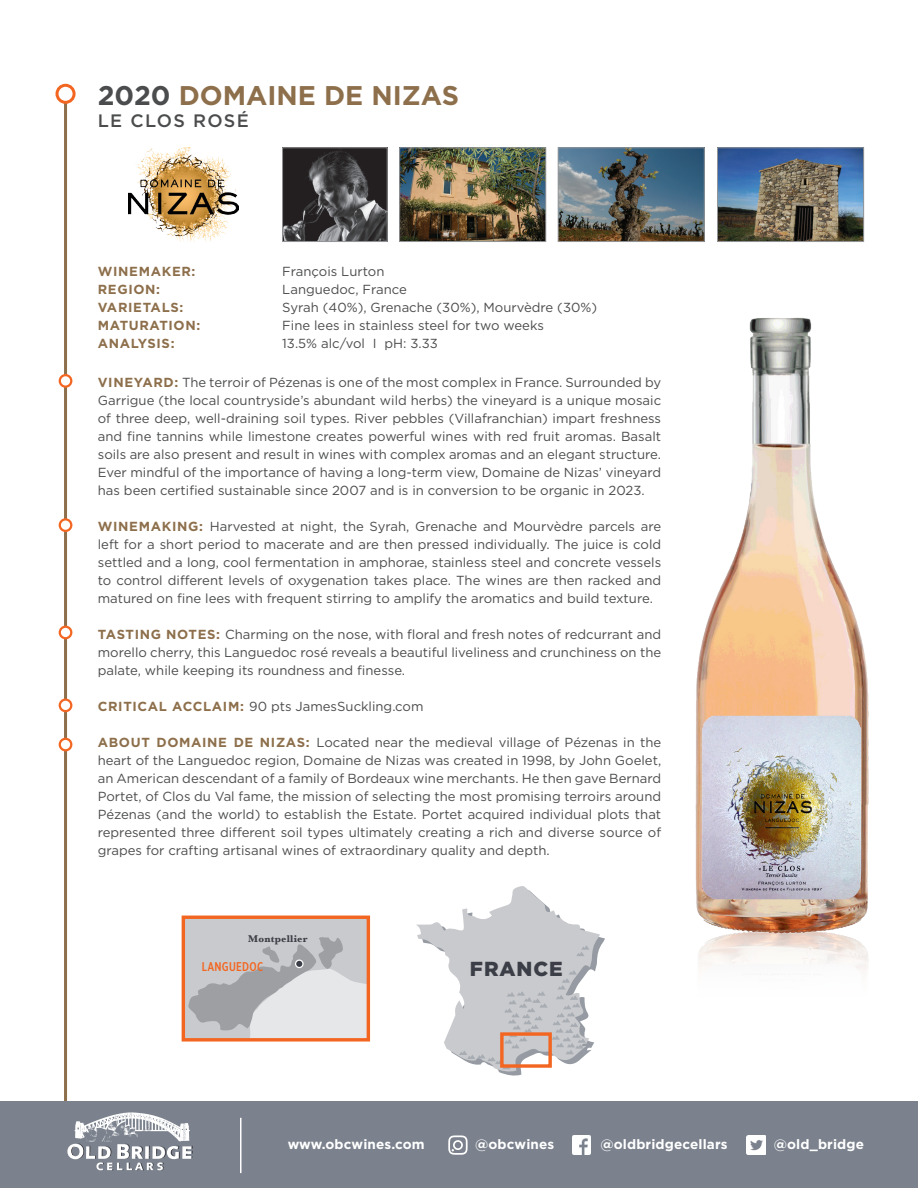
<style>
.page{position:relative;width:918px;height:1188px;background:#fff}
.page>*{position:absolute;margin:0;border:0;box-sizing:border-box;transform-origin:0 0}
.t1{font:700 27px "Gotham";color:#8d6f4b}
.t2{font:900 20.25px "Gotham";letter-spacing:.05em;color:#3b3e46}
.t3{font:500 18px "Gotham";letter-spacing:.075em;color:#4b4c4d}
.space{font:700 13.5px "Gotham";letter-spacing:.01em;color:#fff}
.Tasting_Notes_Paragr{font:13.2px/18px "Gotham";color:#4b4c4d;text-align:justify}
.Tasting_Notes_Paragr-2{font:700 13.2px "Gotham";letter-spacing:.05em;color:#8d6f4b}
.t4{font:500 12.75px "Gotham X Narrow";letter-spacing:.025em;color:#f36621}
.t5{font:700 10.2px "Baskerville";letter-spacing:.025em;color:#3b3e46}
.s1{color:#4b4c4d}
.s2{font-weight:700;color:#8d6f4b}
</style>
<div class="page">
<img style="left:129px;top:148px;width:110px;height:94px">
<img style="left:698px;top:934px;width:171px;height:36px">
<img style="left:696px;top:318px;width:173px;height:616px">
<hr style="left:64px;top:85px;width:3px;height:1026px;background:#8d6f4b">
<img style="left:284px;top:149px;width:102px;height:91px">
<div style="left:282px;top:147px;width:106px;height:95px;border:1px solid #939598"></div>
<img style="left:560px;top:149px;width:143px;height:91px">
<div style="left:558px;top:147px;width:147px;height:95px;border:1px solid #939598"></div>
<img style="left:401px;top:149px;width:143px;height:91px">
<div style="left:399px;top:147px;width:147px;height:95px;border:1px solid #939598"></div>
<div style="left:57px;top:85px;width:17px;height:17px;background:#fff;border-radius:50%"></div>
<div style="left:56px;top:84px;width:20px;height:20px;border:3px solid #f36621;border-radius:50%"></div>
<img style="left:719px;top:149px;width:143px;height:91px">
<div style="left:717px;top:147px;width:147px;height:95px;border:1px solid #939598"></div>
<div style="left:60px;top:519px;width:11px;height:12px;background:#fff;border-radius:50%"></div>
<div style="left:59px;top:518px;width:13px;height:14px;border:2px solid #f36621;border-radius:50%"></div>
<div style="left:60px;top:700px;width:11px;height:11px;background:#fff;border-radius:50%"></div>
<div style="left:59px;top:698px;width:13px;height:14px;border:2px solid #f36621;border-radius:50%"></div>
<div style="left:60px;top:739px;width:11px;height:11px;background:#fff;border-radius:50%"></div>
<div style="left:59px;top:738px;width:13px;height:13px;border:2px solid #f36621;border-radius:50%"></div>
<div style="left:60px;top:375px;width:11px;height:12px;background:#fff;border-radius:50%"></div>
<div style="left:59px;top:374px;width:13px;height:14px;border:2px solid #f36621;border-radius:50%"></div>
<div style="left:60px;top:627px;width:11px;height:11px;background:#fff;border-radius:50%"></div>
<div style="left:59px;top:626px;width:13px;height:13px;border:2px solid #f36621;border-radius:50%"></div>
<div style="left:182px;top:916px;width:188px;height:126px;border:3px solid #f36621"></div>
<svg style="left:183px;top:917px;width:185px;height:123px;background:#cac3c2"></svg>
<div style="left:296px;top:960px;width:7px;height:8px;background:#3b3e46;border-radius:50%"></div>
<div style="left:295px;top:960px;width:9px;height:8px;border:1px solid #fff;border-radius:50%"></div>
<svg style="left:416px;top:886px;width:189px;height:190px"></svg>
<div style="left:500px;top:1032px;width:52px;height:36px;border:3px solid #f36621"></div>
<div style="left:0;top:1102px;width:918px;height:86px;background:#7b828d"></div>
<img style="left:572px;top:1136px;width:19px;height:18px">
<img style="left:747px;top:1135px;width:19px;height:20px">
<svg style="left:448px;top:1135px;width:20px;height:20px"></svg>
<svg style="left:67px;top:1145px;width:4px;height:13px"></svg>
<img style="left:74px;top:1112px;width:115px;height:30px">
<img style="left:71px;top:1144px;width:122px;height:27px">
<hr style="left:240px;top:1118px;width:2px;height:55px;background:#fff">
<p class="t1" style="left:98px;top:79px;width:363px"><span class="s1">2020</span> DOMAINE DE NIZAS</p>
<p class="t3" style="left:98px;top:110px;width:153px">LE CLOS ROSÉ</p>
<p class="Tasting_Notes_Paragr-2" style="left:98px;top:263px;width:99px">WINEMAKER:</p>
<p class="Tasting_Notes_Paragr" style="left:282px;top:262px;width:104px">François Lurton</p>
<p class="Tasting_Notes_Paragr-2" style="left:98px;top:281px;width:64px">REGION:</p>
<p class="Tasting_Notes_Paragr" style="left:282px;top:280px;width:126px">Languedoc, France</p>
<p class="Tasting_Notes_Paragr-2" style="left:98px;top:299px;width:87px">VARIETALS:</p>
<p class="Tasting_Notes_Paragr" style="left:282px;top:298px;width:316px">Syrah (40%), Grenache (30%), Mourvèdre (30%)</p>
<p class="Tasting_Notes_Paragr-2" style="left:98px;top:317px;width:104px">MATURATION:</p>
<p class="Tasting_Notes_Paragr" style="left:282px;top:316px;width:263px">Fine lees in stainless steel for two weeks</p>
<p class="Tasting_Notes_Paragr-2" style="left:98px;top:335px;width:78px">ANALYSIS:</p>
<p class="Tasting_Notes_Paragr" style="left:282px;top:334px;width:157px">13.5% alc/vol I pH: 3.33</p>
<p class="Tasting_Notes_Paragr" style="left:98px;top:373px;width:565px"><span class="s2">VINEYARD:</span> The terroir of Pézenas is one of the most complex in France. Surrounded by Garrigue (the local countryside’s abundant wild herbs) the vineyard is a unique mosaic of three deep, well-draining soil types. River pebbles (Villafranchian) impart freshness and fine tannins while limestone creates powerful wines with red fruit aromas. Basalt soils are also present and result in wines with complex aromas and an elegant structure.<br>Ever mindful of the importance of having a long-term view, Domaine de Nizas’ vineyard has been certified sustainable since 2007 and is in conversion to be organic in 2023.</p>
<p class="Tasting_Notes_Paragr" style="left:98px;top:517px;width:565px"><span class="s2">WINEMAKING:</span> Harvested at night, the Syrah, Grenache and Mourvèdre parcels are left for a short period to macerate and are then pressed individually. The juice is cold settled and a long, cool fermentation in amphorae, stainless steel and concrete vessels to control different levels of oxygenation takes place. The wines are then racked and matured on fine lees with frequent stirring to amplify the aromatics and build texture.</p>
<p class="Tasting_Notes_Paragr" style="left:98px;top:625px;width:565px"><span class="s2">TASTING NOTES:</span> Charming on the nose, with floral and fresh notes of redcurrant and morello cherry, this Languedoc rosé reveals a beautiful liveliness and crunchiness on the palate, while keeping its roundness and finesse.</p>
<p class="Tasting_Notes_Paragr" style="left:98px;top:697px;width:327px"><span class="s2">CRITICAL ACCLAIM:</span> 90 pts JamesSuckling.com</p>
<p class="Tasting_Notes_Paragr" style="left:98px;top:733px;width:565px"><span class="s2">ABOUT DOMAINE DE NIZAS:</span> Located near the medieval village of Pézenas in the heart of the Languedoc region, Domaine de Nizas was created in 1998, by John Goelet, an American descendant of a family of Bordeaux wine merchants. He then gave Bernard Portet, of Clos du Val fame, the mission of selecting the most promising terroirs around Pézenas (and the world) to establish the Estate. Portet acquired individual plots that represented three different soil types ultimately creating a rich and diverse source of grapes for crafting artisanal wines of extraordinary quality and depth.</p>
<p class="t5" style="left:248px;top:931px;width:61px">Montpellier</p>
<p class="t4" style="left:202px;top:959px;width:63px">LANGUEDOC</p>
<p class="t2" style="left:470px;top:955px;width:94px">FRANCE</p>
<p class="space" style="left:288px;top:1136px;width:139px">www.obcwines.com</p>
<p class="space" style="left:475px;top:1136px;width:81px">@obcwines</p>
<p class="space" style="left:600px;top:1136px;width:129px">@oldbridgecellars</p>
<p class="space" style="left:774px;top:1136px;width:92px">@old_bridge</p>
</div>
